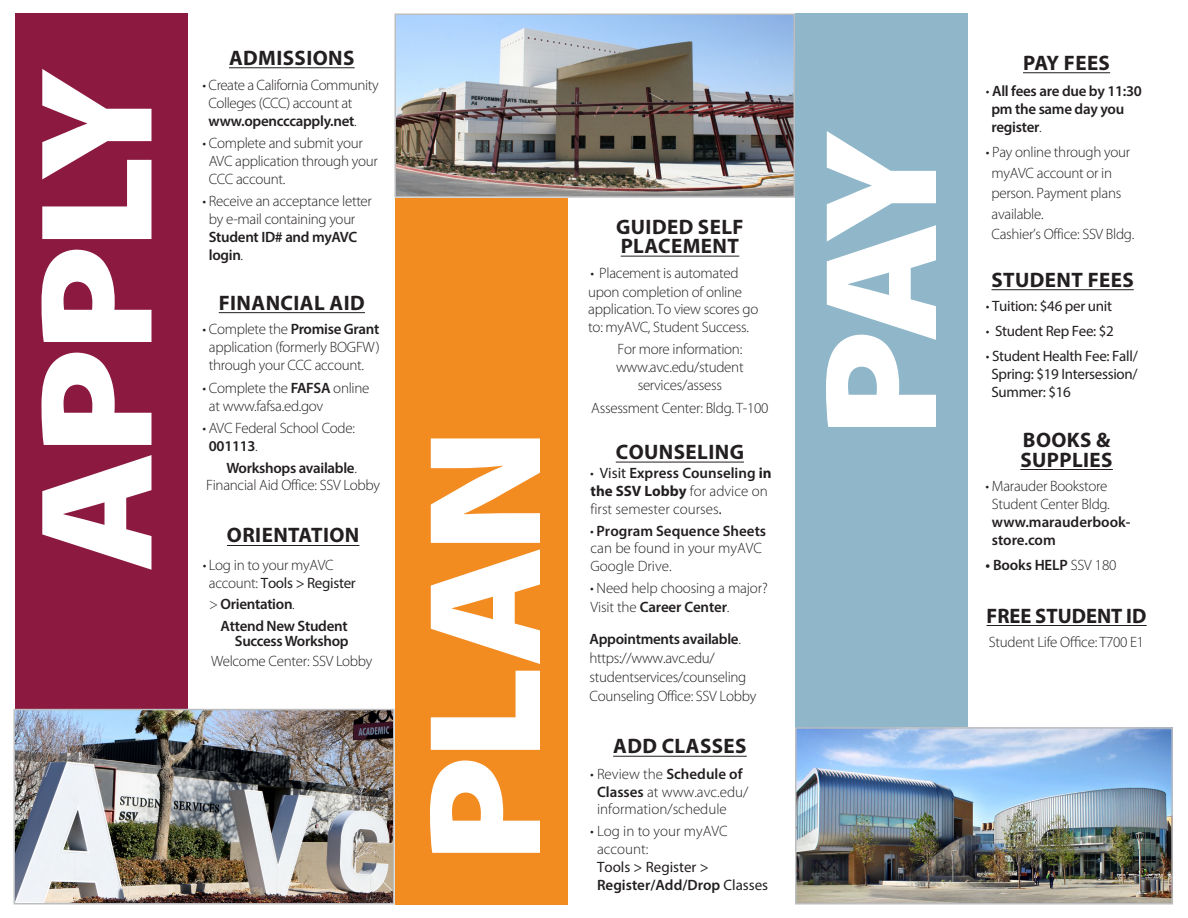
<style>
.page{position:relative;width:1188px;height:918px;background:#fff}
.page>*{position:absolute;margin:0;border:0;box-sizing:border-box;transform-origin:0 0}
.t1{font:900 162px "Myriad Pro";letter-spacing:-.03em;color:#fff;scale:1.11 1}
.t2{font:700 21px/19.5px "Myriad Pro";letter-spacing:.02em;color:#231f20}
.t3{font:700 21px "Myriad Pro";color:#231f20}
.t4{font:300 15px/18px "Myriad Pro";letter-spacing:-.02em;color:#231f20}
.t5{font:300 15px/17.5px "Myriad Pro";color:#231f20}
.t6{font:600 15px/18px "Myriad Pro";letter-spacing:-.02em;color:#231f20}
.t7{font:15px/18px "Myriad Pro";letter-spacing:-.02em;color:#231f20;text-align:justify}
.s1{font-weight:600}
.s2{font-weight:400}
.s3{font-weight:300}
.s4{font-weight:700}
</style>
<div class="page">
<div style="left:15px;top:14px;width:173px;height:697px;background:#8c1a40"></div>
<div style="left:395px;top:198px;width:173px;height:706px;background:#f28b20"></div>
<div style="left:795px;top:14px;width:173px;height:714px;background:#8fb7c9"></div>
<hr style="left:229px;top:67px;width:126px;height:1px;background:#231f20">
<hr style="left:219px;top:312px;width:146px;height:1px;background:#231f20">
<hr style="left:1023px;top:72px;width:87px;height:1px;background:#231f20">
<hr style="left:1020px;top:469px;width:93px;height:1px;background:#231f20">
<hr style="left:987px;top:625px;width:160px;height:1px;background:#231f20">
<hr style="left:621px;top:256px;width:118px;height:1px;background:#231f20">
<hr style="left:613px;top:756px;width:134px;height:1px;background:#231f20">
<img style="left:397px;top:17px;width:395px;height:178px">
<div style="left:394px;top:14px;width:401px;height:184px;border:2px solid #bcbdc0"></div>
<img style="left:17px;top:712px;width:374px;height:189px">
<div style="left:14px;top:709px;width:380px;height:195px;border:2px solid #bcbdc0"></div>
<img style="left:798px;top:730px;width:372px;height:171px">
<div style="left:795px;top:727px;width:378px;height:177px;border:2px solid #bcbdc0"></div>
<hr style="left:227px;top:545px;width:132px;height:1px;background:#231f20">
<hr style="left:616px;top:462px;width:128px;height:1px;background:#231f20">
<hr style="left:992px;top:289px;width:142px;height:1px;background:#231f20">
<p class="t1" style="left:-11px;top:572px;width:456px;rotate:-90deg">APPLY</p>
<p class="t2" style="left:229px;top:47px;width:127px">ADMISSIONS</p>
<p class="t4" style="left:209px;top:75px;width:172px;text-indent:-6px">• Create a California Community<br>Colleges (CCC) account at <span class="s1">www.opencccapply.net</span>.</p>
<p class="t4" style="left:209px;top:134px;width:170px;text-indent:-6px">• Complete and submit your<br>AVC application through your<br>CCC account.</p>
<p class="t4" style="left:209px;top:192px;width:165px;text-indent:-6px">• Receive an acceptance letter by e-mail containing your<br><span class="s1">Student ID# and myAVC login</span>.</p>
<p class="t2" style="left:219px;top:292px;width:148px">FINANCIAL AID</p>
<p class="t4" style="left:209px;top:320px;width:172px;text-align:justify;text-indent:-6px">• Complete the <span class="s1">Promise Grant </span>application (formerly BOGFW) through your CCC account.</p>
<p class="t4" style="left:209px;top:379px;width:162px;text-indent:-6px">• Complete the <span class="s1">FAFSA</span> online at www.fafsa.ed.gov</p>
<p class="t4" style="left:209px;top:419px;width:148px;text-indent:-6px">• AVC Federal School Code:<br><span class="s1">001113</span>.</p>
<p class="t4" style="left:206px;top:460px;width:176px;line-height:17px;text-align:center"><span class="s1">Workshops available</span>.<br>Financial Aid Office: SSV Lobby</p>
<p class="t2" style="left:227px;top:525px;width:134px">ORIENTATION</p>
<p class="t4" style="left:209px;top:556px;width:149px;text-indent:-6px">• Log in to your myAVC account: <span class="s2">Tools &gt; Register</span></p>
<p class="t6" style="left:221px;top:592px;width:129px;line-height:22.4px;text-indent:-11px"><span class="s3">&gt;</span> Orientation<span class="s3">.<br></span>Attend New Student</p>
<p class="t6" style="left:235px;top:632px;width:115px">Success Workshop</p>
<p class="t4" style="left:211px;top:652px;width:163px">Welcome Center: SSV Lobby</p>
<p class="t1" style="left:377px;top:864px;width:395px;rotate:-90deg">PLAN</p>
<p class="t2" style="left:616px;top:216px;width:129px">GUIDED SELF<br>PLACEMENT</p>
<p class="t4" style="left:588px;top:264px;width:172px">• Placement is automated upon completion of online application. To view scores go to: myAVC, Student Success.</p>
<p class="t4" style="left:616px;top:340px;width:129px;text-align:center">For more information: www.avc.edu/student services/assess</p>
<p class="t4" style="left:591px;top:398px;width:179px">Assessment Center: Bldg. T-100</p>
<p class="t2" style="left:616px;top:442px;width:130px">COUNSELING</p>
<p class="t5" style="left:590px;top:464px;width:183px">• <span class="s2">Visit</span> <span class="s1">Express Counseling</span> <span class="s4">in the SSV Lobby</span> for advice on first semester courses<span class="s2">.</span></p>
<p class="t5" style="left:590px;top:522px;width:177px">• <span class="s1">Program Sequence Sheets </span>can be found in your myAVC<br>Google Drive.</p>
<p class="t4" style="left:590px;top:579px;width:179px;line-height:18.9px">• Need help choosing a major?<br>Visit the <span class="s1">Career Center</span>.</p>
<p class="t4" style="left:590px;top:630px;width:168px;line-height:18.9px"><span class="s1">Appointments available</span>. https://www.avc.edu/ studentservices/counseling<br>Counseling Office: SSV Lobby</p>
<p class="t2" style="left:613px;top:736px;width:135px">ADD CLASSES</p>
<p class="t5" style="left:597px;top:765px;width:153px;text-indent:-7px">• Review the <span class="s1">Schedule of<br>Classes</span> at www.avc.edu/ information/schedule</p>
<p class="t5" style="left:597px;top:822px;width:173px;line-height:18px;text-indent:-7px">• Log in to your myAVC account:<br><span class="s2">Tools &gt; Register &gt;<br></span><span class="s1">Register/Add/Drop</span> <span class="s2">Classes</span></p>
<p class="t1" style="left:773px;top:438px;width:279px;rotate:-90deg">PAY</p>
<p class="t2" style="left:1023px;top:52px;width:88px">PAY FEES</p>
<p class="t6" style="left:992px;top:82px;width:152px;text-indent:-6px"><span class="s3">•</span> All fees are due by 11:30 pm the same day you register<span class="s3">.</span></p>
<p class="t4" style="left:992px;top:142px;width:144px;line-height:20.4px;text-indent:-6px">• Pay online through your myAVC account or in person. Payment plans available.<br>Cashier’s Office: SSV Bldg.</p>
<p class="t2" style="left:992px;top:269px;width:144px">STUDENT FEES</p>
<p class="t7" style="left:986px;top:297px;width:128px"><span class="s3">•</span> Tuition: $46 per unit</p>
<p class="t7" style="left:986px;top:322px;width:130px"><span class="s3">•</span> Student Rep Fee: $2</p>
<p class="t7" style="left:992px;top:347px;width:148px;text-indent:-6px"><span class="s3">•</span> Student Health Fee: Fall/ Spring: $19 Intersession/ Summer: $16</p>
<p class="t2" style="left:1020px;top:429px;width:94px">BOOKS &amp;<br>SUPPLIES</p>
<p class="t4" style="left:992px;top:477px;width:140px;text-indent:-6px">• Marauder Bookstore<br>Student Center Bldg. <span class="s1">www.marauderbook&shy;store.com</span></p>
<p class="t6" style="left:986px;top:556px;width:133px">• Books HELP <span class="s3">SSV 180</span></p>
<p class="t3" style="left:987px;top:602px;width:161px">FREE STUDENT ID</p>
<p class="t4" style="left:989px;top:633px;width:157px">Student Life Office: T700 E1</p>
</div>
